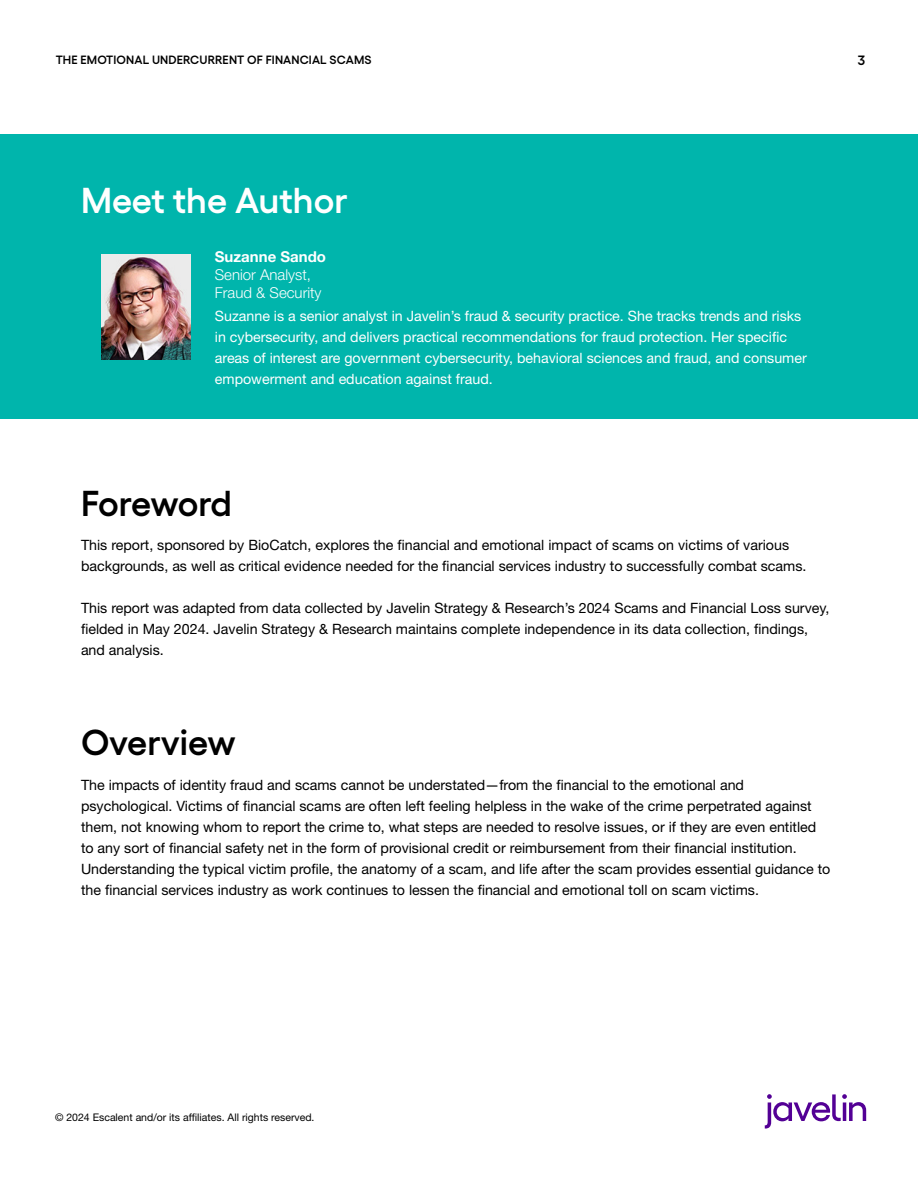
<style>
.page{position:relative;width:918px;height:1188px;background:#fff}
.page>*{position:absolute;margin:0;border:0;box-sizing:border-box;transform-origin:0 0}
.t1{font:600 36px "Yellix";letter-spacing:-.015em;color:#000}
.t2{font:600 36px "Yellix";color:#fff}
.t3{font:300 15px/18px "Helvetica Neue LT Pro";color:#fff}
.t4{font:700 15px "Helvetica Neue LT Pro";color:#fff}
.t5{font:14.25px/21px "Helvetica Neue LT Pro";color:#000}
.t6{font:14.25px/21px "Helvetica Neue LT Pro";color:#fff}
.t7{font:600 13.5px "Yellix";color:#000}
.t8{font:600 12px "Yellix";letter-spacing:.01em;color:#000}
.t9{font:10.5px "Helvetica Neue LT Pro";color:#000}
</style>
<div class="page">
<svg style="left:765px;top:1094px;width:101px;height:35px"></svg>
<div style="left:0;top:134px;width:918px;height:284px;background:#00b5ac"></div>
<img style="left:102px;top:255px;width:88px;height:104px">
<p class="t8" style="left:56px;top:50px;width:318px">THE EMOTIONAL UNDERCURRENT OF FINANCIAL SCAMS</p>
<p class="t7" style="left:858px;top:50px;width:9px">3</p>
<h1 class="t2" style="left:81px;top:172px;width:268px">Meet the Author</h1>
<p class="t4" style="left:215px;top:248px;width:113px">Suzanne Sando</p>
<p class="t3" style="left:215px;top:266px;width:108px">Senior Analyst,<br>Fraud &amp; Security</p>
<p class="t6" style="left:215px;top:305px;width:594px">Suzanne is a senior analyst in Javelin’s fraud &amp; security practice. She tracks trends and risks in cybersecurity, and delivers practical recommendations for fraud protection. Her specific areas of interest are government cybersecurity, behavioral sciences and fraud, and consumer empowerment and education against fraud.</p>
<h1 class="t1" style="left:81px;top:475px;width:153px">Foreword</h1>
<p class="t5" style="left:81px;top:534px;width:727px">This report, sponsored by BioCatch, explores the financial and emotional impact of scams on victims of various backgrounds, as well as critical evidence needed for the financial services industry to successfully combat scams.</p>
<p class="t5" style="left:81px;top:597px;width:750px">This report was adapted from data collected by Javelin Strategy &amp; Research’s 2024 Scams and Financial Loss survey, fielded in May 2024. Javelin Strategy &amp; Research maintains complete independence in its data collection, findings, and analysis.</p>
<h1 class="t1" style="left:81px;top:714px;width:156px">Overview</h1>
<p class="t5" style="left:81px;top:774px;width:751px">The impacts of identity fraud and scams cannot be understated—from the financial to the emotional and psychological. Victims of financial scams are often left feeling helpless in the wake of the crime perpetrated against them, not knowing whom to report the crime to, what steps are needed to resolve issues, or if they are even entitled to any sort of financial safety net in the form of provisional credit or reimbursement from their financial institution.<br>Understanding the typical victim profile, the anatomy of a scam, and life after the scam provides essential guidance to the financial services industry as work continues to lessen the financial and emotional toll on scam victims.</p>
<p class="t9" style="left:55px;top:1111px;width:261px">© 2024 Escalent and/or its affiliates. All rights reserved.</p>
</div>
